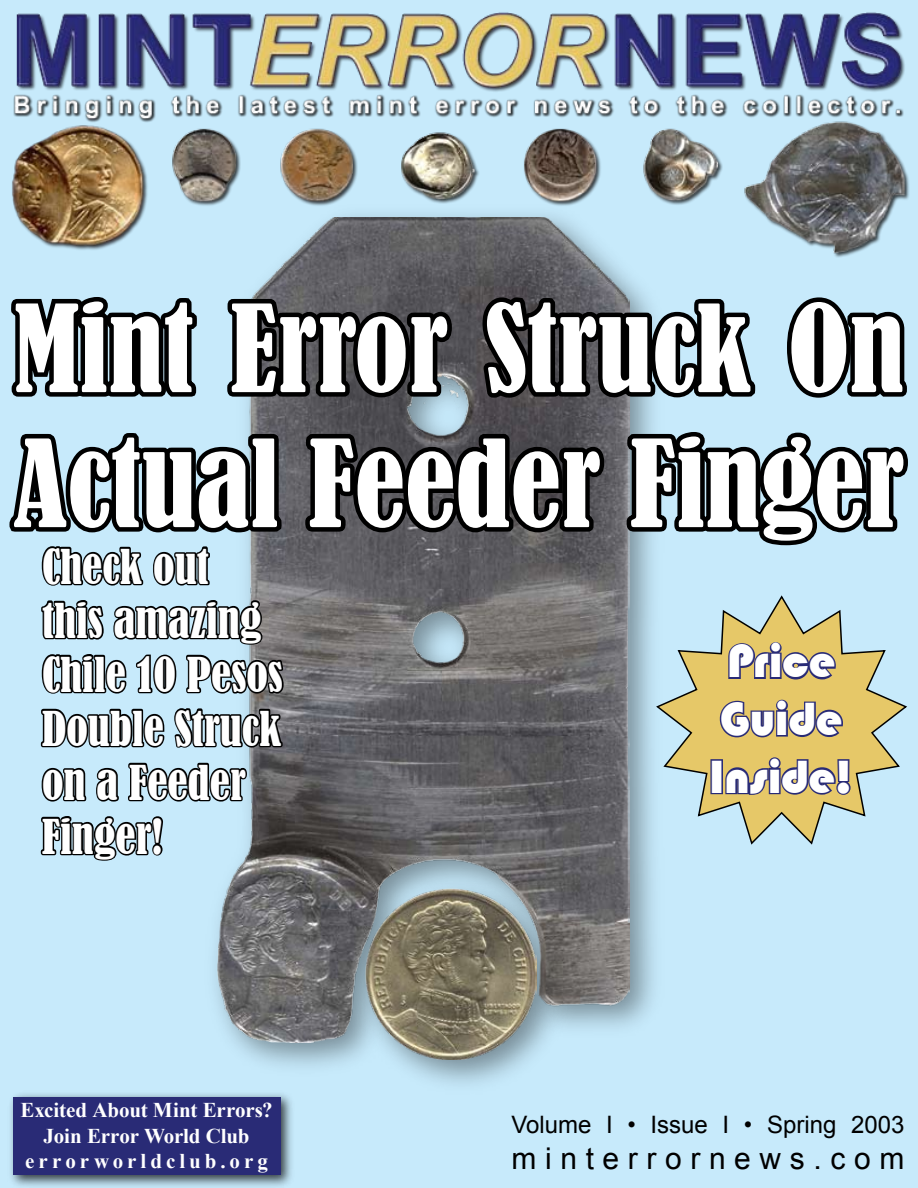
<style>
.page{position:relative;width:918px;height:1188px;background:#c7eafb}
.page>*{position:absolute;margin:0;border:0;box-sizing:border-box;transform-origin:0 0}
.t1{font:condensed 112.5px/135px "Bernard";color:#fff}
.t2{font:48px/57.6px "Bauhaus 93";letter-spacing:-.01em;color:#fff;text-align:center}
.t3{font:condensed 45px/54px "Bernard";color:#fff}
.t4{font:30px "Arial";letter-spacing:.285em;color:#000}
.t5{font:24px "Arial";color:#000}
.t6{font:700 21px/25.2px "Times New Roman";color:#fff;text-align:center}
</style>
<div class="page">
<img style="left:12px;top:12px;width:897px;height:246px">
<div style="left:199px;top:199px;width:470px;height:883px;background:#000;opacity:.4"></div>
<img style="left:218px;top:218px;width:412px;height:824px">
<div style="left:354px;top:876px;width:218px;height:218px;background:#000;opacity:.4"></div>
<img style="left:366px;top:888px;width:171px;height:171px">
<svg style="left:655px;top:804px;width:211px;height:42px"></svg>
<svg style="left:9px;top:266px;width:899px;height:538px"></svg>
<svg style="left:40px;top:816px;width:123px;height:45px"></svg>
<div style="left:8px;top:1091px;width:287px;height:97px;background:#000;opacity:.75"></div>
<div style="left:14px;top:1097px;width:267px;height:77px;background:#292b76"></div>
<h1 class="t1" style="left:14px;top:283px;width:893px">Mint Error Struck On<br>Actual Feeder Finger</h1>
<p class="t3" style="left:42px;top:540px;width:242px">Check out<br>this amazing<br>Chile 10 Pesos<br>Double Struck on a Feeder<br>Finger!</p>
<p class="t6" style="left:21px;top:1097px;width:254px">Excited About Mint Errors?<br>Join Error World Club errorworldclub.org</p>
<p class="t2" style="left:709px;top:633px;width:147px">Price<br>Guide<br>Inside!</p>
<p class="t5" style="left:512px;top:1109px;width:394px">Volume I • Issue I • Spring 2003</p>
<p class="t4" style="left:512px;top:1139px;width:394px">minterrornews.com</p>
</div>
